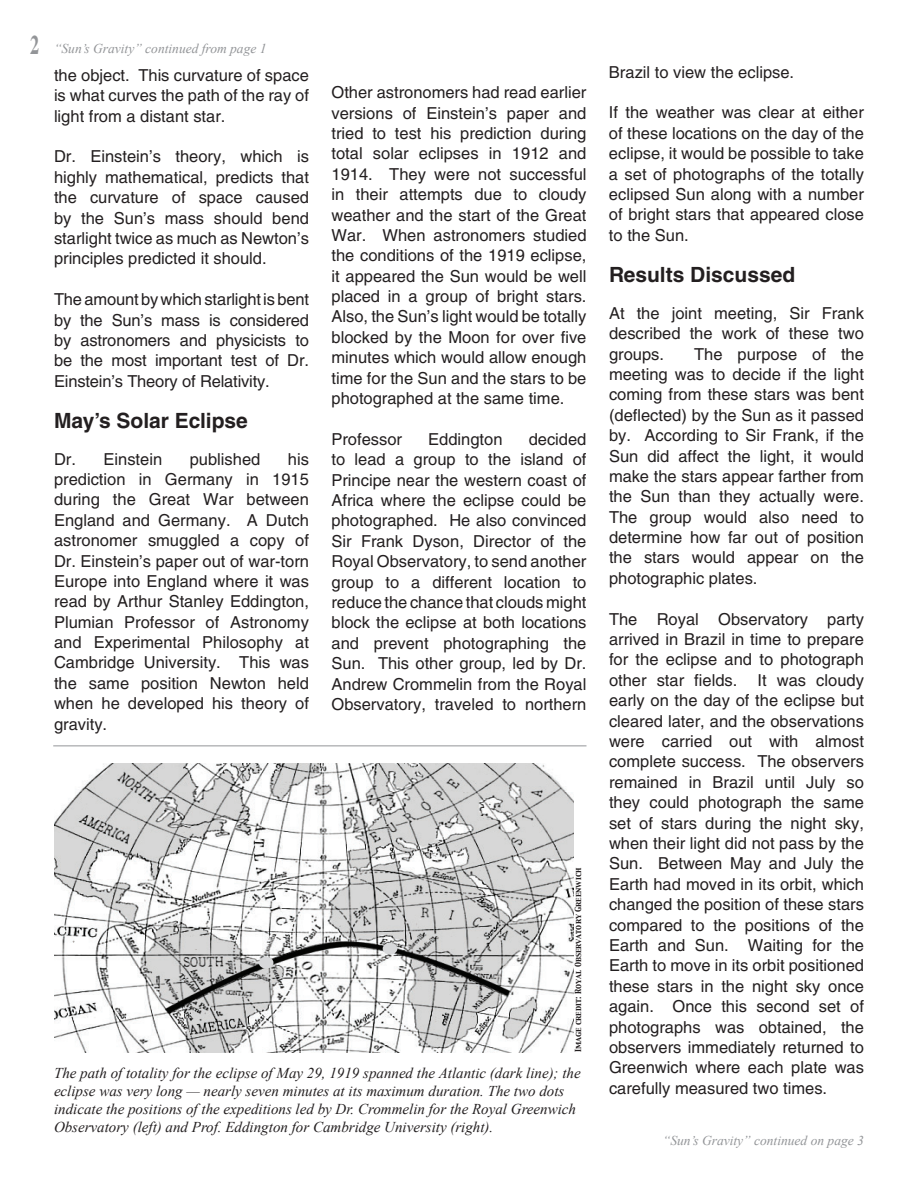
<style>
.page{position:relative;width:918px;height:1188px;background:#fff}
.page>*{position:absolute;margin:0;border:0;box-sizing:border-box;transform-origin:0 0}
.t1{font:700 21px "Helvetica LT Std";color:#231f20}
.t2{font:16.5px/20.4px "Helvetica LT Std";color:#231f20;text-align:justify}
.t3{font:italic 15px/18px "Times New Roman";color:#231f20}
.t4{font:italic 13.5px "Times New Roman";color:#939598}
.t5{font:7.5px "Capitals";color:#231f20}
.s1{font-family:"Times";font-weight:700;font-style:normal;font-size:27px}
</style>
<div class="page">
<hr style="left:53px;top:746px;width:533px;height:1px;background:#939598">
<img style="left:54px;top:763px;width:520px;height:289px">
<div style="left:259px;top:957px;width:14px;height:12px;background:#d7d8da;border-radius:50%"></div>
<div style="left:383px;top:943px;width:14px;height:12px;background:#d7d8da;border-radius:50%"></div>
<p class="t4" style="left:30px;top:39px;width:238px"><span class="s1">2</span> “Sun’s Gravity” continued from page 1</p>
<p class="t2" style="left:54px;top:65px;width:257px">the object. This curvature of space is what curves the path of the ray of light from a distant star.</p>
<p class="t2" style="left:54px;top:146px;width:257px">Dr. Einstein’s theory, which is highly mathematical, predicts that the curvature of space caused by the Sun’s mass should bend starlight twice as much as Newton’s principles predicted it should.</p>
<p class="t2" style="left:54px;top:289px;width:257px">The amount by which starlight is bent by the Sun’s mass is considered by astronomers and physicists to be the most important test of Dr.<br>Einstein’s Theory of Relativity.</p>
<h3 class="t1" style="left:54px;top:407px;width:195px">May’s Solar Eclipse</h3>
<p class="t2" style="left:54px;top:449px;width:110px">Dr. Einstein</p>
<p class="t2" style="left:190px;top:449px;width:72px">published</p>
<p class="t2" style="left:54px;top:449px;width:257px;text-indent:234px">his prediction in Germany in 1915 during the Great War between England and Germany. A Dutch astronomer smuggled a copy of Dr. Einstein’s paper out of war-torn Europe into England where it was read by Arthur Stanley Eddington, Plumian Professor of Astronomy and Experimental Philosophy at Cambridge University. This was the same position Newton held when he developed his theory of gravity.</p>
<p class="t2" style="left:331px;top:82px;width:257px">Other astronomers had read earlier versions of Einstein’s paper and tried to test his prediction during total solar eclipses in 1912 and 1914. They were not successful in their attempts due to cloudy weather and the start of the Great War. When astronomers studied the conditions of the 1919 eclipse, it appeared the Sun would be well placed in a group of bright stars.<br>Also, the Sun’s light would be totally blocked by the Moon for over five minutes which would allow enough time for the Sun and the stars to be photographed at the same time.</p>
<p class="t2" style="left:331px;top:429px;width:72px">Professor</p>
<p class="t2" style="left:428px;top:429px;width:76px">Eddington</p>
<p class="t2" style="left:331px;top:429px;width:257px;text-indent:197px">decided to lead a group to the island of Principe near the western coast of Africa where the eclipse could be photographed. He also convinced Sir Frank Dyson, Director of the Royal Observatory, to send another group to a different location to reduce the chance that clouds might block the eclipse at both locations and prevent photographing the Sun. This other group, led by Dr.<br>Andrew Crommelin from the Royal Observatory, traveled to northern</p>
<p class="t5" style="left:573px;top:1052px;width:186px;rotate:-90deg">Image credit: Royal Observatory Greenwich</p>
<p class="t3" style="left:54px;top:1063px;width:528px">The path of totality for the eclipse of May 29, 1919 spanned the Atlantic (dark line); the eclipse was very long — nearly seven minutes at its maximum duration. The two dots indicate the positions of the expeditions led by Dr. Crommelin for the Royal Greenwich Observatory (left) and Prof. Eddington for Cambridge University (right).</p>
<p class="t2" style="left:609px;top:62px;width:187px">Brazil to view the eclipse.</p>
<p class="t2" style="left:609px;top:102px;width:256px">If the weather was clear at either of these locations on the day of the eclipse, it would be possible to take a set of photographs of the totally eclipsed Sun along with a number of bright stars that appeared close to the Sun.</p>
<h3 class="t1" style="left:609px;top:262px;width:188px">Results Discussed</h3>
<p class="t2" style="left:609px;top:303px;width:256px">At the joint meeting, Sir Frank described the work of these two groups.</p>
<p class="t2" style="left:609px;top:344px;width:257px;text-indent:85px">The purpose of the meeting was to decide if the light coming from these stars was bent (deflected) by the Sun as it passed by. According to Sir Frank, if the Sun did affect the light, it would make the stars appear farther from the Sun than they actually were.<br>The group would also need to determine how far out of position the stars would appear on the photographic plates.</p>
<p class="t2" style="left:609px;top:609px;width:257px">The Royal Observatory party arrived in Brazil in time to prepare for the eclipse and to photograph other star fields. It was cloudy early on the day of the eclipse but cleared later, and the observations were carried out with almost complete success. The observers remained in Brazil until July so they could photograph the same set of stars during the night sky, when their light did not pass by the</p>
<p class="t2" style="left:609px;top:853px;width:257px">Sun. Between May and July the Earth had moved in its orbit, which changed the position of these stars compared to the positions of the Earth and Sun. Waiting for the Earth to move in its orbit positioned these stars in the night sky once again. Once this second set of</p>
<p class="t2" style="left:609px;top:1017px;width:257px">photographs was obtained, the observers immediately returned to Greenwich where each plate was carefully measured two times.</p>
<p class="t4" style="left:663px;top:1131px;width:203px">“Sun’s Gravity” continued on page 3</p>
</div>
